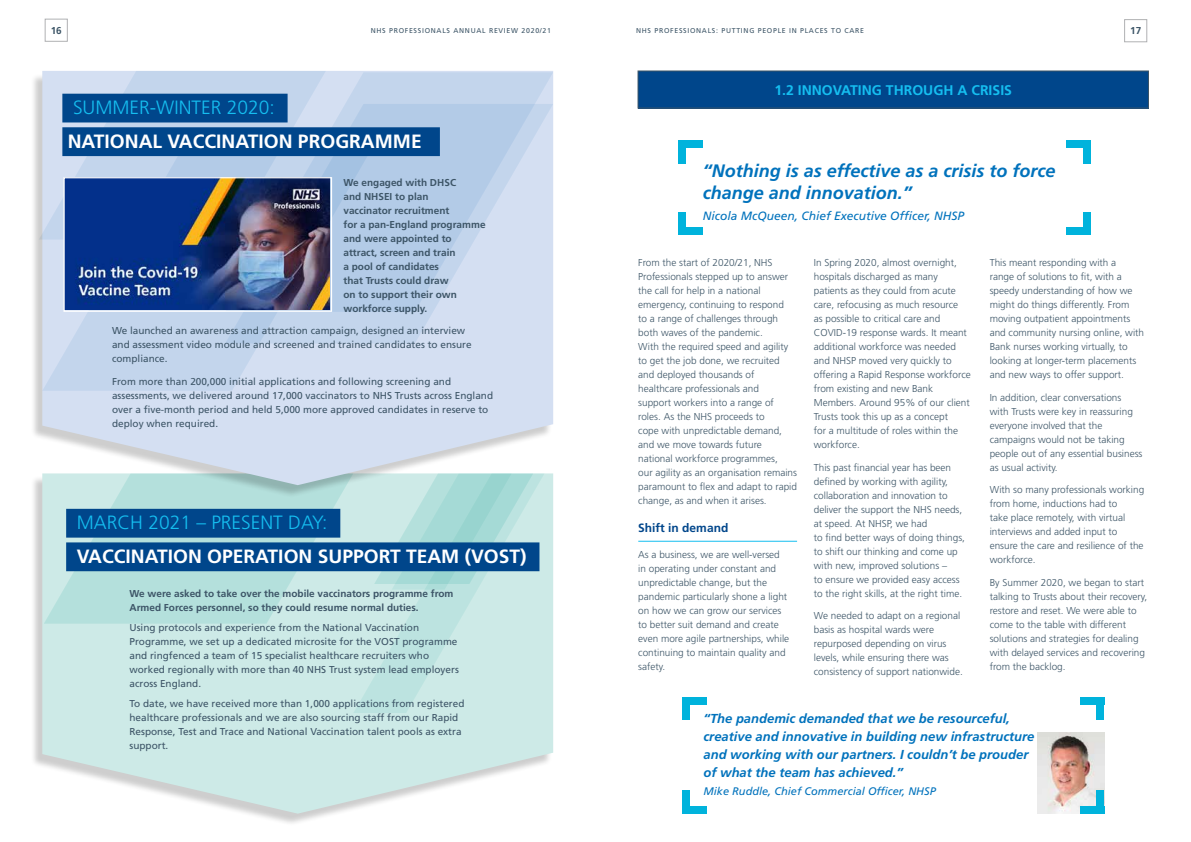
<style>
.page{position:relative;width:1191px;height:842px;background:#fff}
.page>*{position:absolute;margin:0;border:0;box-sizing:border-box;transform-origin:0 0}
.t1{font:700 19.2px/33.6px "Frutiger LT Std";color:#fff}
.t2{font:italic 700 18px/22px "Frutiger LT Std";color:#0072bc}
.t3{font:700 14px "Frutiger LT Std";color:#15bef0}
.t4{font:italic 700 13px/18px "Frutiger LT Std";color:#0072bc}
.t5{font:italic 12px "Frutiger LT Std";color:#0072bc}
.t6{font:700 12px "Frutiger LT Std";color:#00468b}
.t7{font:italic 11px "Frutiger LT Std";color:#0072bc}
.t8{font:300 10px/14px "Frutiger LT Std";color:#3d5567}
.t9{font:10px/14px "Frutiger LT Std";color:#3d5567}
.t10{font:700 10px/14px "Frutiger LT Std";color:#3d5567}
.t11{font:7px "Frutiger LT Std";letter-spacing:.1em;color:#3d5567}
.s1{font-weight:300;color:#15bef0}
.s2{font-weight:300;color:#00468b}
</style>
<div class="page">
<img style="left:1037px;top:732px;width:67px;height:82px">
<div style="left:31px;top:476px;width:521px;height:350px;background:#000;opacity:.2"></div>
<svg style="left:42px;top:485px;width:511px;height:329px;background:#d4ebe9"></svg>
<svg style="left:353px;top:498px;width:191px;height:215px;background:#c8e8e5"></svg>
<svg style="left:44px;top:498px;width:309px;height:126px;background:#bbe2df"></svg>
<svg style="left:374px;top:498px;width:159px;height:92px;background:#b4dfdc"></svg>
<div style="left:31px;top:73px;width:521px;height:425px;background:#000;opacity:.2"></div>
<svg style="left:42px;top:71px;width:511px;height:414px;background:#d6e1ef"></svg>
<svg style="left:326px;top:72px;width:227px;height:32px;background:#c5d6ed"></svg>
<svg style="left:326px;top:104px;width:227px;height:239px;background:#c2d4eb"></svg>
<svg style="left:42px;top:156px;width:328px;height:235px;background:#c3d5ec"></svg>
<svg style="left:39px;top:71px;width:287px;height:169px;background:#c4d4eb"></svg>
<div style="left:62px;top:94px;width:225px;height:28px;background:#00468b"></div>
<div style="left:62px;top:127px;width:378px;height:29px;background:#00468b"></div>
<img style="left:65px;top:179px;width:265px;height:131px">
<div style="left:63px;top:177px;width:269px;height:135px;border:1px solid #fff"></div>
<hr style="left:638px;top:541px;width:159px;height:1px;background:#15bef0">
<div style="left:638px;top:71px;width:510px;height:37px;background:#00468b"></div>
<div style="left:638px;top:71px;width:510px;height:37px;border:1px solid #3d5567"></div>
<div style="left:678px;top:143px;width:8px;height:21px;background:#00b3dc"></div>
<div style="left:678px;top:140px;width:25px;height:8px;background:#00b3dc"></div>
<div style="left:682px;top:699px;width:8px;height:21px;background:#00b3dc"></div>
<div style="left:682px;top:696px;width:24px;height:8px;background:#00b3dc"></div>
<div style="left:678px;top:212px;width:8px;height:21px;background:#00b3dc"></div>
<div style="left:678px;top:227px;width:25px;height:8px;background:#00b3dc"></div>
<div style="left:682px;top:790px;width:8px;height:21px;background:#00b3dc"></div>
<div style="left:682px;top:806px;width:24px;height:8px;background:#00b3dc"></div>
<div style="left:1083px;top:143px;width:8px;height:21px;background:#00b3dc"></div>
<div style="left:1066px;top:140px;width:25px;height:8px;background:#00b3dc"></div>
<div style="left:1096px;top:699px;width:8px;height:21px;background:#00b3dc"></div>
<div style="left:1080px;top:696px;width:24px;height:8px;background:#00b3dc"></div>
<div style="left:1083px;top:212px;width:8px;height:21px;background:#00b3dc"></div>
<div style="left:1066px;top:227px;width:25px;height:8px;background:#00b3dc"></div>
<div style="left:1096px;top:790px;width:8px;height:21px;background:#00b3dc"></div>
<div style="left:1080px;top:806px;width:24px;height:8px;background:#00b3dc"></div>
<div style="left:66px;top:509px;width:274px;height:29px;background:#00468b"></div>
<div style="left:66px;top:542px;width:473px;height:29px;background:#00468b"></div>
<div style="left:45px;top:19px;width:23px;height:23px;border:1px solid #b0b1b3"></div>
<div style="left:1124px;top:19px;width:23px;height:23px;border:1px solid #b0b1b3"></div>
<p class="t10" style="left:51px;top:24px;width:13px">16</p>
<p class="t11" style="left:371px;top:26px;width:182px">NHS PROFESSIONALS ANNUAL REVIEW 2020/21</p>
<p class="t11" style="left:636px;top:26px;width:229px">NHS PROFESSIONALS: PUTTING PEOPLE IN PLACES TO CARE</p>
<p class="t10" style="left:1130px;top:24px;width:13px">17</p>
<h1 class="t1" style="left:68px;top:91px;width:374px"><span class="s1">SUMMER-WINTER 2020:</span><span class="s2">H<br></span>NATIONAL VACCINATION PROGRAMME <span class="s2">H</span></h1>
<p class="t10" style="left:343px;top:175px;width:144px">We engaged with DHSC<br>and NHSEI to plan<br>vaccinator recruitment<br>for a pan-England programme and were appointed to attract, screen and train<br>a pool of candidates<br>that Trusts could draw<br>on to support their own workforce supply.</p>
<p class="t9" style="left:112px;top:324px;width:361px">We launched an awareness and attraction campaign, designed an interview and assessment video module and screened and trained candidates to ensure compliance.</p>
<p class="t9" style="left:112px;top:374px;width:383px">From more than 200,000 initial applications and following screening and assessments, we delivered around 17,000 vaccinators to NHS Trusts across England over a five-month period and held 5,000 more approved candidates in reserve to deploy when required.</p>
<h1 class="t1" style="left:77px;top:506px;width:464px"><span class="s1">MARCH 2021 – PRESENT DAY:</span><span class="s2">H<br></span>VACCINATION OPERATION SUPPORT TEAM (VOST)<span class="s2">H</span></h1>
<p class="t10" style="left:129px;top:587px;width:325px">We were asked to take over the mobile vaccinators programme from<br>Armed Forces personnel, so they could resume normal duties.</p>
<p class="t9" style="left:129px;top:620px;width:331px">Using protocols and experience from the National Vaccination Programme, we set up a dedicated microsite for the VOST programme and ringfenced a team of 15 specialist healthcare recruiters who worked regionally with more than 40 NHS Trust system lead employers across England.</p>
<p class="t9" style="left:129px;top:696px;width:336px">To date, we have received more than 1,000 applications from registered healthcare professionals and we are also sourcing staff from our Rapid Response, Test and Trace and National Vaccination talent pools as extra support.</p>
<h3 class="t3" style="left:774px;top:82px;width:239px">1.2 INNOVATING THROUGH A CRISIS</h3>
<h2 class="t2" style="left:703px;top:160px;width:354px">“Nothing is as effective as a crisis to force change and innovation.”</h2>
<p class="t5" style="left:703px;top:209px;width:263px">Nicola McQueen, Chief Executive Officer, NHSP</p>
<p class="t8" style="left:638px;top:256px;width:160px">From the start of 2020/21, NHS<br>Professionals stepped up to answer the call for help in a national emergency, continuing to respond<br>to a range of challenges through both waves of the pandemic.<br>With the required speed and agility to get the job done, we recruited and deployed thousands of healthcare professionals and<br>support workers into a range of roles. As the NHS proceeds to<br>cope with unpredictable demand, and we move towards future national workforce programmes,<br>our agility as an organisation remains paramount to flex and adapt to rapid change, as and when it arises.</p>
<p class="t6" style="left:638px;top:521px;width:92px">Shift in demand</p>
<p class="t8" style="left:638px;top:547px;width:152px">As a business, we are well-versed in operating under constant and unpredictable change, but the pandemic particularly shone a light on how we can grow our services to better suit demand and create even more agile partnerships, while continuing to maintain quality and safety.</p>
<p class="t8" style="left:814px;top:256px;width:158px">In Spring 2020, almost overnight, hospitals discharged as many patients as they could from acute care, refocusing as much resource<br>as possible to critical care and<br>COVID-19 response wards. It meant additional workforce was needed and NHSP moved very quickly to offering a Rapid Response workforce from existing and new Bank<br>Members. Around 95% of our client<br>Trusts took this up as a concept<br>for a multitude of roles within the workforce.</p>
<p class="t8" style="left:814px;top:460px;width:153px">This past financial year has been defined by working with agility, collaboration and innovation to deliver the support the NHS needs, at speed. At NHSP, we had<br>to find better ways of doing things, to shift our thinking and come up with new, improved solutions –<br>to ensure we provided easy access to the right skills, at the right time.</p>
<p class="t8" style="left:814px;top:609px;width:150px">We needed to adapt on a regional basis as hospital wards were repurposed depending on virus levels, while ensuring there was consistency of support nationwide.</p>
<p class="t8" style="left:989px;top:256px;width:156px">This meant responding with a<br>range of solutions to fit, with a speedy understanding of how we might do things differently. From moving outpatient appointments and community nursing online, with<br>Bank nurses working virtually, to looking at longer-term placements and new ways to offer support.</p>
<p class="t8" style="left:989px;top:390px;width:154px">In addition, clear conversations with Trusts were key in reassuring everyone involved that the campaigns would not be taking people out of any essential business as usual activity.</p>
<p class="t8" style="left:989px;top:483px;width:156px">With so many professionals working from home, inductions had to<br>take place remotely, with virtual interviews and added input to ensure the care and resilience of the workforce.</p>
<p class="t8" style="left:989px;top:575px;width:159px">By Summer 2020, we began to start talking to Trusts about their recovery, restore and reset. We were able to come to the table with different solutions and strategies for dealing with delayed services and recovering from the backlog.</p>
<h3 class="t4" style="left:703px;top:709px;width:332px">“The pandemic demanded that we be resourceful, creative and innovative in building new infrastructure and working with our partners. I couldn’t be prouder of what the team has achieved.”</h3>
<p class="t7" style="left:703px;top:784px;width:234px">Mike Ruddle, Chief Commercial Officer, NHSP</p>
</div>
